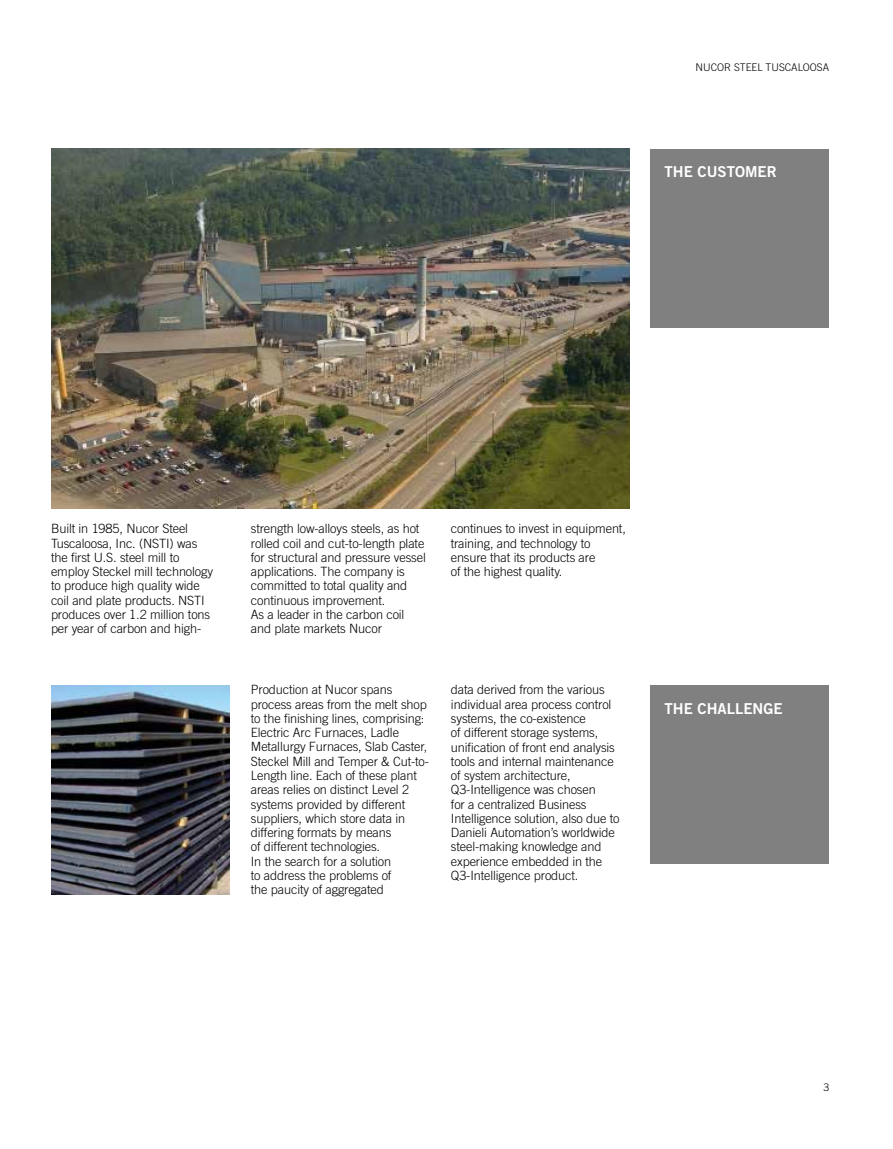
<style>
.page{position:relative;width:893px;height:1149px;background:#fff}
.page>*{position:absolute;margin:0;border:0;box-sizing:border-box;transform-origin:0 0}
.t1{font:15px "Trade Gothic LT Std Bd 2";color:#fff}
.t2{font:300 12.75px/14.2px "Trade Gothic LT Std";letter-spacing:-.01em;color:#000}
.t3{font:300 10.5px "Trade Gothic LT Std";color:#000}
</style>
<div class="page">
<div style="left:651px;top:149px;width:178px;height:178px;background:#808080"></div>
<img style="left:51px;top:149px;width:579px;height:359px">
<div style="left:651px;top:685px;width:178px;height:178px;background:#808080"></div>
<img style="left:51px;top:685px;width:179px;height:208px">
<p class="t3" style="left:696px;top:61px;width:135px">NUCOR STEEL TUSCALOOSA</p>
<p class="t1" style="left:665px;top:163px;width:114px">THE CUSTOMER</p>
<p class="t2" style="left:51px;top:521px;width:164px">Built in 1985, Nucor Steel<br>Tuscaloosa, Inc. (NSTI) was the first U.S. steel mill to employ Steckel mill technology to produce high quality wide coil and plate products. NSTI produces over 1.2 million tons per year of carbon and high-</p>
<p class="t2" style="left:251px;top:521px;width:176px">strength low-alloys steels, as hot rolled coil and cut-to-length plate for structural and pressure vessel applications. The company is committed to total quality and continuous improvement.<br>As a leader in the carbon coil and plate markets Nucor</p>
<p class="t2" style="left:451px;top:521px;width:177px">continues to invest in equipment, training, and technology to ensure that its products are<br>of the highest quality.</p>
<p class="t2" style="left:251px;top:682px;width:180px">Production at Nucor spans process areas from the melt shop to the finishing lines, comprising:<br>Electric Arc Furnaces, Ladle<br>Metallurgy Furnaces, Slab Caster,<br>Steckel Mill and Temper &amp; Cut-to-<br>Length line. Each of these plant areas relies on distinct Level 2 systems provided by different suppliers, which store data in differing formats by means<br>of different technologies.<br>In the search for a solution<br>to address the problems of<br>the paucity of aggregated</p>
<p class="t2" style="left:451px;top:682px;width:170px">data derived from the various individual area process control systems, the co-existence<br>of different storage systems, unification of front end analysis tools and internal maintenance of system architecture,<br>Q3-Intelligence was chosen<br>for a centralized Business<br>Intelligence solution, also due to<br>Danieli Automation’s worldwide steel-making knowledge and experience embedded in the<br>Q3-Intelligence product.</p>
<p class="t1" style="left:665px;top:698px;width:119px">THE CHALLENGE</p>
<p class="t3" style="left:823px;top:1080px;width:7px">3</p>
</div>
